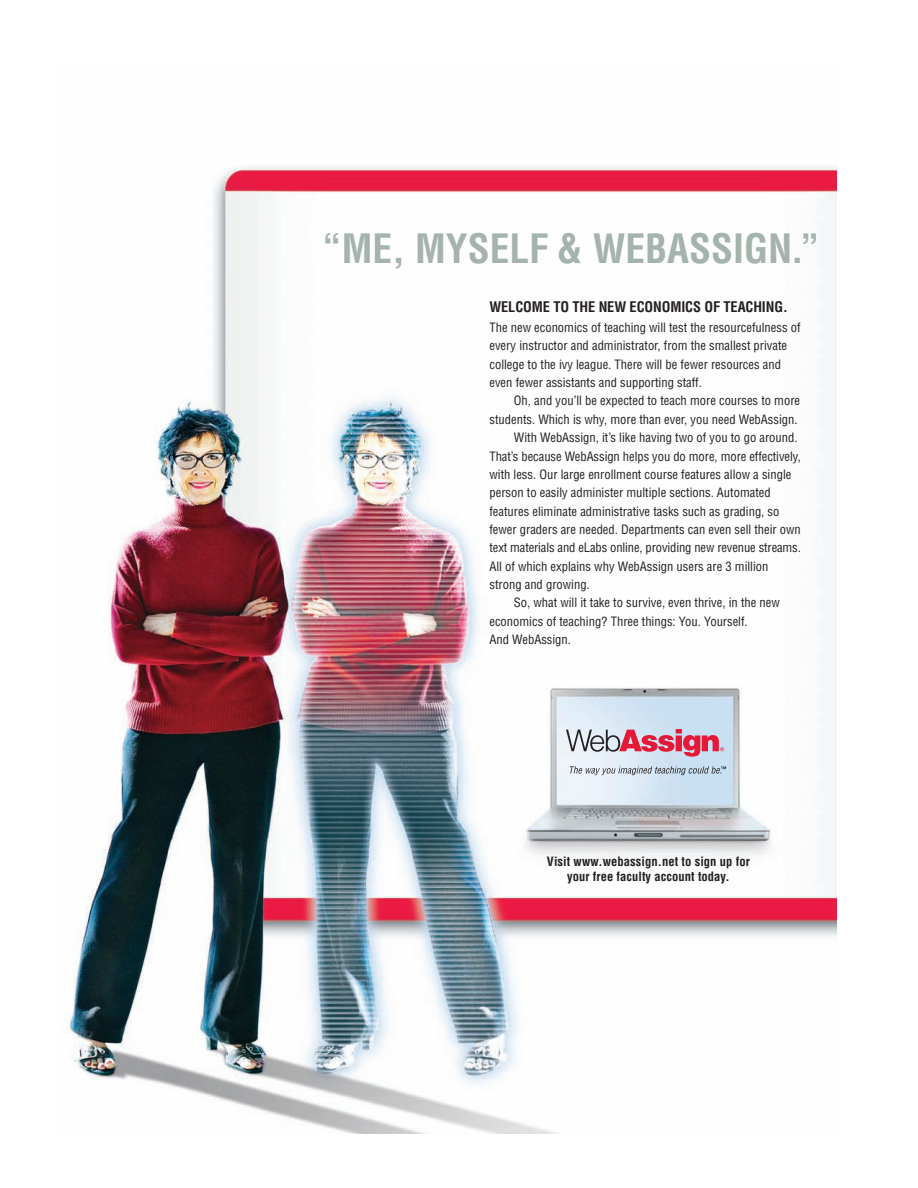
<style>
.page{position:relative;width:918px;height:1188px;background:#fff}
.page>*{position:absolute;margin:0;border:0;box-sizing:border-box;transform-origin:0 0}
.t1{font:700 condensed 39.45px "Helvetica";color:#a4b3ab}
.t2{font:700 condensed 14.25px "Helvetica";letter-spacing:-.005em;color:#231f20}
.t3{font:condensed 12.6px/18.3px "Helvetica";color:#231f20}
.t4{font:700 condensed 12.6px/15.1px "Helvetica";letter-spacing:.005em;color:#231f20;text-align:center}
</style>
<div class="page">
<img style="left:67px;top:167px;width:770px;height:967px">
<svg style="left:566px;top:729px;width:158px;height:28px;background:#ce9cad"></svg>
<svg style="left:570px;top:766px;width:156px;height:9px"></svg>
<h1 class="t1" style="left:322px;top:233px;width:499px">“ME, MYSELF &amp; WEBASSIGN.”</h1>
<p class="t2" style="left:489px;top:301px;width:300px">WELCOME TO THE NEW ECONOMICS OF TEACHING.</p>
<p class="t3" style="left:489px;top:319px;width:313px">The new economics of teaching will test the resourcefulness of every instructor and administrator, from the smallest private college to the ivy league. There will be fewer resources and even fewer assistants and supporting staff.</p>
<p class="t3" style="left:514px;top:393px;width:288px">Oh, and you’ll be expected to teach more courses to more</p>
<p class="t3" style="left:489px;top:411px;width:310px">students. Which is why, more than ever, you need WebAssign.</p>
<p class="t3" style="left:514px;top:429px;width:285px">With WebAssign, it’s like having two of you to go around.</p>
<p class="t3" style="left:489px;top:448px;width:313px">That’s because WebAssign helps you do more, more effectively,</p>
<p class="t3" style="left:489px;top:466px;width:303px">with less. Our large enrollment course features allow a single</p>
<p class="t3" style="left:489px;top:485px;width:283px">person to easily administer multiple sections. Automated</p>
<p class="t3" style="left:489px;top:503px;width:292px">features eliminate administrative tasks such as grading, so</p>
<p class="t3" style="left:489px;top:521px;width:313px">fewer graders are needed. Departments can even sell their own</p>
<p class="t3" style="left:489px;top:540px;width:313px">text materials and eLabs online, providing new revenue streams.</p>
<p class="t3" style="left:489px;top:558px;width:280px">All of which explains why WebAssign users are 3 million</p>
<p class="t3" style="left:489px;top:576px;width:102px">strong and growing.</p>
<p class="t3" style="left:514px;top:595px;width:267px">So, what will it take to survive, even thrive, in the new</p>
<p class="t3" style="left:489px;top:613px;width:260px">economics of teaching? Three things: You. Yourself.</p>
<p class="t3" style="left:489px;top:631px;width:83px">And WebAssign.</p>
<p class="t4" style="left:547px;top:855px;width:204px">Visit www.webassign.net to sign up for your free faculty account today.</p>
</div>
